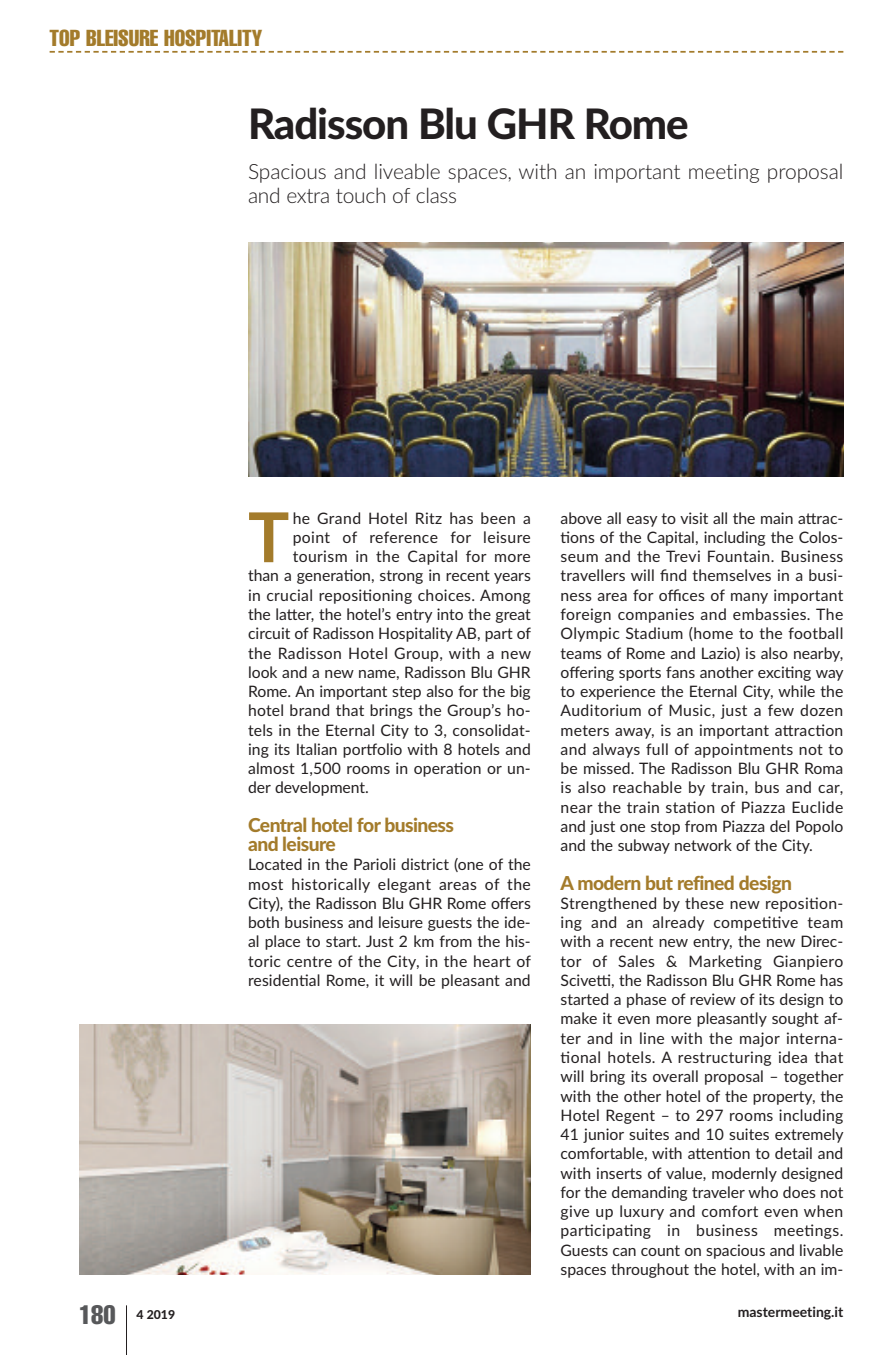
<style>
.page{position:relative;width:893px;height:1355px;background:#fff}
.page>*{position:absolute;margin:0;border:0;box-sizing:border-box;transform-origin:0 0}
.t1{font:700 68.77px "Lato";color:#a37b2b}
.t2{font:800 42px "Lato";letter-spacing:-.025em;color:#231f20}
.t3{font:extra-condensed 26.25px "Helvetica";color:#57585a}
.t4{font:extra-condensed 22.75px "Helvetica";color:#a37b2b}
.t5{font:300 21px/24.5px "Lato";letter-spacing:-.005em;color:#231f20}
.t6{font:800 19.25px/19.2px "Lato";letter-spacing:-.03em;color:#a37b2b}
.t7{font:15.75px/19.2px "Lato";color:#231f20;text-align:justify}
.t8{font:15.75px "Lato";letter-spacing:.025em;color:#231f20}
.t9{font:15.75px "Lato";letter-spacing:.02em;color:#231f20}
.t10{font:700 14px "Lato";color:#231f20}
.t11{font:800 12.25px "Lato";color:#231f20}
</style>
<div class="page">
<hr style="left:126px;top:1305px;width:1px;height:49px;background:#231f20">
<svg style="left:50px;top:51px;width:793px;height:2px"></svg>
<img style="left:248px;top:242px;width:595px;height:234px">
<img style="left:79px;top:1024px;width:452px;height:250px">
<h3 class="t4" style="left:50px;top:30px;width:214px">TOP BLEISURE HOSPITALITY</h3>
<h2 class="t2" style="left:248px;top:99px;width:442px">Radisson Blu GHR Rome</h2>
<h3 class="t5" style="left:248px;top:159px;width:597px">Spacious and liveable spaces, with an important meeting proposal and extra touch of class</h3>
<h3 class="t3" style="left:79px;top:1305px;width:38px">180</h3>
<h1 class="t1" style="left:248px;top:498px;width:43px">T</h1>
<p class="t8" style="left:293px;top:509px;width:240px">he Grand Hotel Ritz has been a</p>
<p class="t8" style="left:293px;top:528px;width:240px">point of reference for leisure</p>
<p class="t8" style="left:293px;top:547px;width:240px">tourism in the Capital for more</p>
<p class="t7" style="left:248px;top:566px;width:284px">than a generation, strong in recent years</p>
<p class="t9" style="left:248px;top:586px;width:284px">in crucial repositioning choices. Among</p>
<p class="t7" style="left:248px;top:605px;width:284px">the latter, the hotel’s entry into the great</p>
<p class="t7" style="left:248px;top:624px;width:285px">circuit of Radisson Hospitality AB, part of</p>
<p class="t8" style="left:248px;top:643px;width:285px">the Radisson Hotel Group, with a new</p>
<p class="t7" style="left:248px;top:662px;width:284px">look and a new name, Radisson Blu GHR</p>
<p class="t7" style="left:248px;top:682px;width:284px">Rome. An important step also for the big</p>
<p class="t7" style="left:248px;top:701px;width:284px">hotel brand that brings the Group’s ho-</p>
<p class="t7" style="left:248px;top:720px;width:284px">tels in the Eternal City to 3, consolidat-</p>
<p class="t7" style="left:248px;top:739px;width:284px">ing its Italian portfolio with 8 hotels and</p>
<p class="t7" style="left:248px;top:759px;width:284px">almost 1,500 rooms in operation or un-</p>
<p class="t7" style="left:248px;top:778px;width:122px">der development.</p>
<p class="t6" style="left:248px;top:815px;width:208px">Central hotel for business and leisure</p>
<p class="t7" style="left:248px;top:855px;width:285px">Located in the Parioli district (one of the most historically elegant areas of the City), the Radisson Blu GHR Rome offers both business and leisure guests the ide&shy;al place to start. Just 2 km from the his&shy;toric centre of the City, in the heart of residential Rome, it will be pleasant and</p>
<p class="t7" style="left:561px;top:508px;width:285px">above all easy to visit all the main attrac&shy;tions of the Capital, including the Colos&shy;seum and the Trevi Fountain. Business travellers will find themselves in a busi&shy;ness area for offices of many important foreign companies and embassies. The Olympic Stadium (home to the football teams of Rome and Lazio) is also nearby, offering sports fans another exciting way to experience the Eternal City, while the Auditorium of Music, just a few dozen meters away, is an important attraction and always full of appointments not to be missed. The Radisson Blu GHR Roma is also reachable by train, bus and car, near the train station of Piazza Euclide and just one stop from Piazza del Popolo and the subway network of the City.</p>
<p class="t6" style="left:561px;top:873px;width:233px">A modern but refined design</p>
<p class="t7" style="left:561px;top:893px;width:285px">Strengthened by these new reposition&shy;ing and an already competitive team with a recent new entry, the new Direc&shy;tor of Sales &amp; Marketing Gianpiero Scivetti, the Radisson Blu GHR Rome has started a phase of review of its design to make it even more pleasantly sought af&shy;ter and in line with the major interna&shy;tional hotels. A restructuring idea that will bring its overall proposal – together with the other hotel of the property, the Hotel Regent – to 297 rooms including 41 junior suites and 10 suites extremely comfortable, with attention to detail and with inserts of value, modernly designed for the demanding traveler who does not give up luxury and comfort even when participating in business meetings.<br>Guests can count on spacious and livable spaces throughout the hotel, with an im-</p>
<p class="t11" style="left:136px;top:1307px;width:40px">4 2019</p>
<p class="t10" style="left:738px;top:1303px;width:107px">mastermeeting.it</p>
</div>
